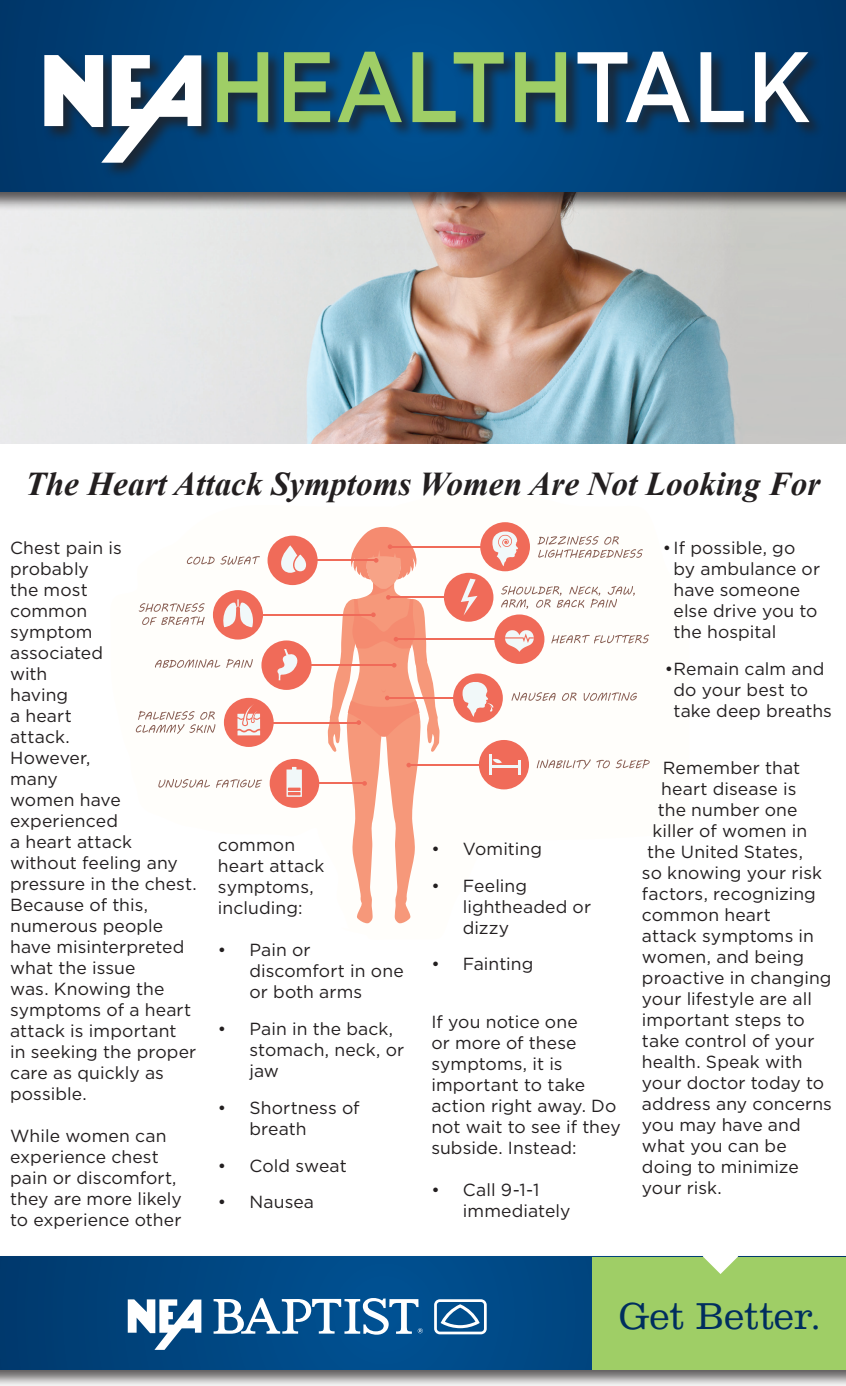
<style>
.page{position:relative;width:846px;height:1386px;background:#fff}
.page>*{position:absolute;margin:0;border:0;box-sizing:border-box;transform-origin:0 0}
.t1{font:500 99.92px "Gotham";color:#9fce66;scale:.88 1}
.t2{font:300 39.02px "Clarendon";color:#002e5e}
.t3{font:italic 700 33.25px "Times New Roman";color:#231f20}
.t4{font:17.5px/21px "Gotham";letter-spacing:.005em;color:#231f20}
.s1{color:#fff}
</style>
<div class="page">
<div style="left:0;top:1254px;width:845px;height:132px;background:#231f20;opacity:.75"></div>
<svg style="left:0;top:1257px;width:592px;height:113px;background:#004681"></svg>
<div style="left:592px;top:1257px;width:253px;height:113px;background:#9fce66"></div>
<svg style="left:434px;top:1299px;width:52px;height:35px"></svg>
<svg style="left:213px;top:1298px;width:209px;height:37px"></svg>
<svg style="left:128px;top:1299px;width:73px;height:51px"></svg>
<img style="left:0;top:211px;width:845px;height:233px">
<svg style="left:702px;top:1254px;width:36px;height:20px"></svg>
<div style="left:0;top:0;width:845px;height:211px;background:#231f20;opacity:.75"></div>
<svg style="left:0;top:0;width:845px;height:192px;background:#00427b"></svg>
<div style="left:43px;top:53px;width:174px;height:126px;background:#231f20;opacity:.75"></div>
<svg style="left:44px;top:55px;width:157px;height:108px"></svg>
<div style="left:216px;top:50px;width:608px;height:88px;background:#231f20;opacity:.75"></div>
<div style="left:267px;top:536px;width:50px;height:49px;background:#f06b59;border-radius:50%"></div>
<svg style="left:281px;top:545px;width:25px;height:28px"></svg>
<hr style="left:313px;top:560px;width:63px;height:1px;background:#f06b59">
<svg style="left:187px;top:557px;width:27px;height:8px"></svg>
<svg style="left:220px;top:556px;width:40px;height:9px"></svg>
<div style="left:269px;top:759px;width:50px;height:49px;background:#f06b59;border-radius:50%"></div>
<svg style="left:286px;top:767px;width:16px;height:30px"></svg>
<hr style="left:311px;top:783px;width:53px;height:1px;background:#f06b59">
<svg style="left:158px;top:779px;width:52px;height:9px"></svg>
<svg style="left:216px;top:779px;width:46px;height:9px"></svg>
<div style="left:213px;top:590px;width:50px;height:50px;background:#f06b59;border-radius:50%"></div>
<svg style="left:223px;top:599px;width:30px;height:28px"></svg>
<hr style="left:262px;top:614px;width:111px;height:1px;background:#f06b59">
<svg style="left:139px;top:603px;width:65px;height:22px"></svg>
<hr style="left:387px;top:697px;width:110px;height:2px;background:#f06b59">
<div style="left:453px;top:673px;width:49px;height:50px;background:#f06b59;border-radius:50%"></div>
<svg style="left:462px;top:682px;width:31px;height:35px"></svg>
<svg style="left:511px;top:692px;width:44px;height:9px"></svg>
<svg style="left:562px;top:693px;width:14px;height:8px"></svg>
<svg style="left:583px;top:692px;width:53px;height:9px"></svg>
<hr style="left:390px;top:546px;width:110px;height:1px;background:#f06b59">
<svg style="left:537px;top:536px;width:105px;height:22px"></svg>
<div style="left:480px;top:522px;width:50px;height:49px;background:#f06b59;border-radius:50%"></div>
<svg style="left:492px;top:531px;width:26px;height:35px"></svg>
<hr style="left:283px;top:665px;width:111px;height:1px;background:#f06b59">
<svg style="left:155px;top:659px;width:65px;height:9px"></svg>
<svg style="left:226px;top:659px;width:27px;height:9px"></svg>
<div style="left:261px;top:640px;width:50px;height:50px;background:#f06b59;border-radius:50%"></div>
<svg style="left:277px;top:649px;width:21px;height:31px"></svg>
<hr style="left:408px;top:764px;width:111px;height:2px;background:#f06b59">
<svg style="left:536px;top:759px;width:54px;height:10px"></svg>
<svg style="left:596px;top:760px;width:13px;height:8px"></svg>
<svg style="left:615px;top:759px;width:34px;height:9px"></svg>
<div style="left:478px;top:740px;width:51px;height:49px;background:#f06b59;border-radius:50%"></div>
<hr style="left:490px;top:765px;width:30px;height:2px;background:#f1f8f9">
<hr style="left:488px;top:754px;width:3px;height:21px;background:#f1f8f9">
<hr style="left:517px;top:761px;width:3px;height:14px;background:#f1f8f9">
<svg style="left:492px;top:758px;width:9px;height:6px"></svg>
<hr style="left:248px;top:722px;width:110px;height:1px;background:#f06b59">
<svg style="left:136px;top:711px;width:79px;height:23px"></svg>
<div style="left:224px;top:698px;width:49px;height:49px;background:#f06b59;border-radius:50%"></div>
<svg style="left:237px;top:705px;width:23px;height:30px"></svg>
<hr style="left:388px;top:597px;width:63px;height:1px;background:#f06b59">
<svg style="left:501px;top:586px;width:133px;height:23px"></svg>
<div style="left:443px;top:573px;width:50px;height:49px;background:#f06b59;border-radius:50%"></div>
<svg style="left:461px;top:579px;width:16px;height:36px"></svg>
<svg style="left:327px;top:527px;width:112px;height:396px"></svg>
<hr style="left:396px;top:639px;width:110px;height:1px;background:#f06b59">
<svg style="left:551px;top:635px;width:98px;height:8px"></svg>
<div style="left:494px;top:614px;width:50px;height:50px;background:#f06b59;border-radius:50%"></div>
<svg style="left:505px;top:630px;width:28px;height:22px"></svg>
<p class="t1" style="left:209px;top:21px;width:684px">HEALTH<span class="s1">TALK</span></p>
<p class="t3" style="left:25px;top:460px;width:796px">The Heart Attack Symptoms Women Are Not Looking For</p>
<p class="t4" style="left:10px;top:537px;width:188px">Chest pain is probably<br>the most<br>common<br>symptom<br>associated<br>with<br>having<br>a heart<br>attack.<br>However,<br>many<br>women have experienced<br>a heart attack without feeling any pressure in the chest.<br>Because of this, numerous people have misinterpreted what the issue<br>was. Knowing the symptoms of a heart attack is important<br>in seeking the proper care as quickly as possible.</p>
<p class="t4" style="left:10px;top:1125px;width:173px">While women can experience chest pain or discomfort, they are more likely to experience other</p>
<p class="t4" style="left:218px;top:834px;width:108px">common heart attack symptoms, including:</p>
<p class="t4" style="left:249px;top:939px;width:156px;text-indent:-32px">• Pain or discomfort in one or both arms</p>
<p class="t4" style="left:249px;top:1018px;width:156px;text-indent:-32px">• Pain in the back, stomach, neck, or jaw</p>
<p class="t4" style="left:249px;top:1097px;width:112px;text-indent:-32px">• Shortness of breath</p>
<p class="t4" style="left:218px;top:1155px;width:130px">• Cold sweat</p>
<p class="t4" style="left:218px;top:1191px;width:98px">• Nausea</p>
<p class="t4" style="left:431px;top:838px;width:112px">• Vomiting</p>
<p class="t4" style="left:462px;top:875px;width:130px;text-indent:-31px">• Feeling lightheaded or dizzy</p>
<p class="t4" style="left:431px;top:953px;width:104px">• Fainting</p>
<p class="t4" style="left:431px;top:1011px;width:191px">If you notice one<br>or more of these symptoms, it is important to take action right away. Do not wait to see if they subside. Instead:</p>
<p class="t4" style="left:462px;top:1179px;width:109px;text-indent:-31px">• Call 9-1-1 immediately</p>
<p class="t4" style="left:673px;top:537px;width:148px;text-indent:-10px">• If possible, go by ambulance or have someone else drive you to the hospital</p>
<p class="t4" style="left:673px;top:658px;width:160px;text-indent:-9px">•Remain calm and do your best to take deep breaths</p>
<p class="t4" style="left:662px;top:757px;width:139px">Remember that</p>
<p class="t4" style="left:661px;top:778px;width:137px">heart disease is</p>
<p class="t4" style="left:657px;top:799px;width:141px">the number one</p>
<p class="t4" style="left:652px;top:820px;width:156px">killer of women in</p>
<p class="t4" style="left:647px;top:841px;width:157px">the United States,</p>
<p class="t4" style="left:641px;top:862px;width:181px">so knowing your risk</p>
<p class="t4" style="left:641px;top:883px;width:175px">factors, recognizing</p>
<p class="t4" style="left:641px;top:904px;width:130px">common heart</p>
<p class="t4" style="left:641px;top:925px;width:174px">attack symptoms in</p>
<p class="t4" style="left:641px;top:946px;width:163px">women, and being</p>
<p class="t4" style="left:641px;top:967px;width:191px">proactive in changing</p>
<p class="t4" style="left:641px;top:988px;width:171px">your lifestyle are all</p>
<p class="t4" style="left:641px;top:1009px;width:164px">important steps to</p>
<p class="t4" style="left:641px;top:1030px;width:174px">take control of your</p>
<p class="t4" style="left:641px;top:1051px;width:162px">health. Speak with</p>
<p class="t4" style="left:641px;top:1072px;width:184px">your doctor today to</p>
<p class="t4" style="left:641px;top:1093px;width:191px">address any concerns</p>
<p class="t4" style="left:641px;top:1114px;width:160px">you may have and</p>
<p class="t4" style="left:641px;top:1135px;width:146px">what you can be</p>
<p class="t4" style="left:641px;top:1156px;width:158px">doing to minimize</p>
<p class="t4" style="left:641px;top:1177px;width:81px">your risk.</p>
<p class="t2" style="left:619px;top:1293px;width:203px">Get Better.</p>
</div>
